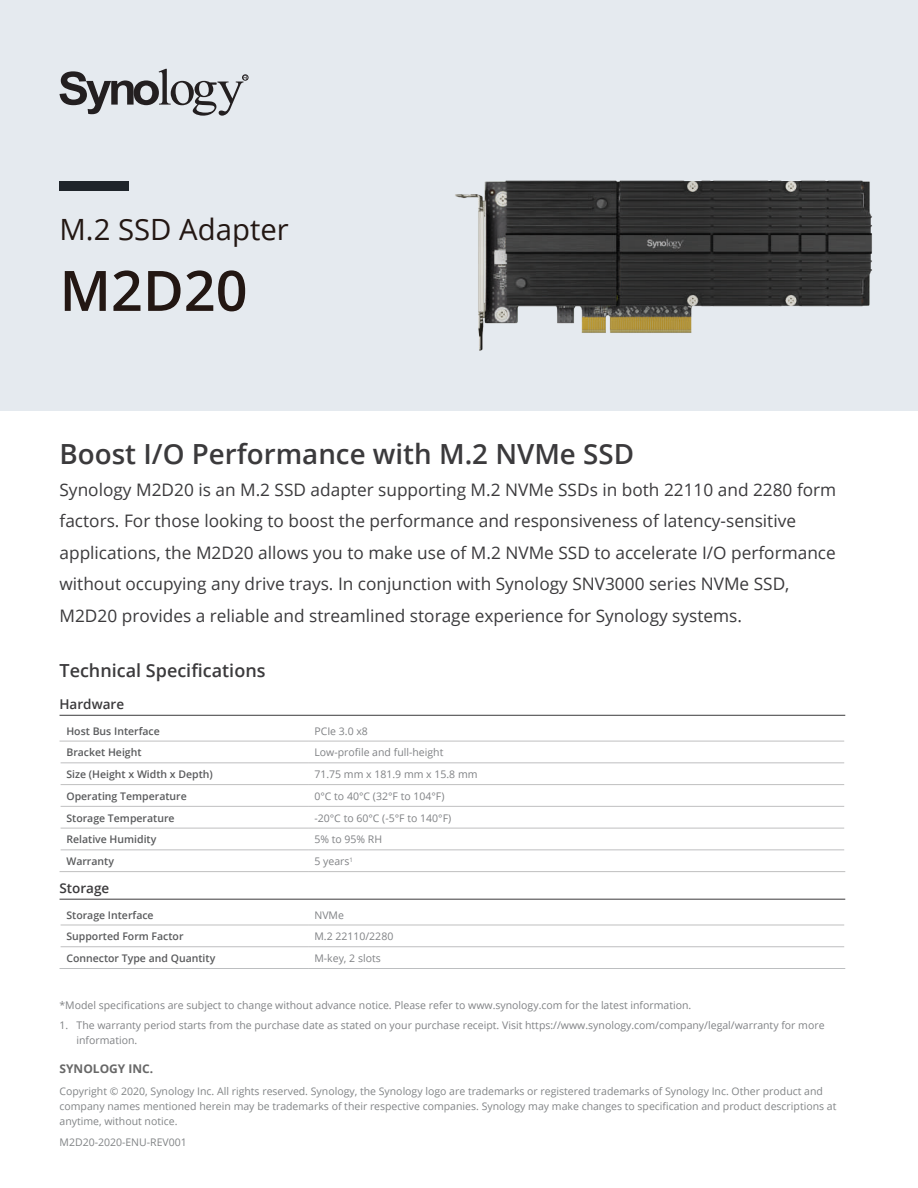
<style>
.page{position:relative;width:918px;height:1188px;background:#fff}
.page>*{position:absolute;margin:0;border:0;box-sizing:border-box;transform-origin:0 0}
.t1{font:600 55.8px "Open Sans";color:#231713}
.t2{font:29.25px "Open Sans";color:#231713}
.t3{font:600 27.75px "Open Sans";color:#3b3a3c}
.t4{font:600 18px "Open Sans";color:#3b3a3c}
.t5{font:17.25px/31.5px "Open Sans";color:#3b3a3c}
.t6{font:600 13.5px "Open Sans";color:#3b3a3c}
.t7{font:700 12px "Open Sans";color:#686868}
.t8{font:10.5px/15px "Open Sans";color:#808285}
.t9{font:10.5px/15px "Open Sans";color:#818486}
.t10{font:600 10.5px "Open Sans";color:#595a5c}
</style>
<div class="page">
<div style="left:0;top:0;width:918px;height:410px;background:#e5eaef"></div>
<div style="left:60px;top:181px;width:69px;height:10px;background:#1f252b"></div>
<svg style="left:60px;top:69px;width:188px;height:47px"></svg>
<hr style="left:60px;top:715px;width:785px;height:1px;background:#3b3a3c">
<hr style="left:60px;top:871px;width:248px;height:1px;background:#bfbfc0">
<hr style="left:308px;top:871px;width:537px;height:1px;background:#bfbfc0">
<hr style="left:60px;top:741px;width:248px;height:1px;background:#bfbfc0">
<hr style="left:308px;top:741px;width:536px;height:1px;background:#bfbfc0">
<hr style="left:308px;top:762px;width:536px;height:1px;background:#bfbfc0">
<hr style="left:61px;top:762px;width:247px;height:1px;background:#bfbfc0">
<hr style="left:61px;top:784px;width:247px;height:1px;background:#bfbfc0">
<hr style="left:308px;top:784px;width:536px;height:1px;background:#bfbfc0">
<hr style="left:61px;top:806px;width:247px;height:1px;background:#bfbfc0">
<hr style="left:308px;top:806px;width:536px;height:1px;background:#bfbfc0">
<hr style="left:61px;top:828px;width:247px;height:1px;background:#bfbfc0">
<hr style="left:308px;top:828px;width:536px;height:1px;background:#bfbfc0">
<hr style="left:61px;top:849px;width:247px;height:1px;background:#bfbfc0">
<hr style="left:308px;top:849px;width:536px;height:1px;background:#bfbfc0">
<hr style="left:60px;top:899px;width:785px;height:1px;background:#3b3a3c">
<hr style="left:61px;top:946px;width:247px;height:1px;background:#bfbfc0">
<hr style="left:308px;top:946px;width:536px;height:1px;background:#bfbfc0">
<hr style="left:60px;top:968px;width:248px;height:1px;background:#bcbec0">
<hr style="left:308px;top:968px;width:537px;height:1px;background:#bcbec0">
<hr style="left:61px;top:925px;width:247px;height:1px;background:#bfbfc0">
<hr style="left:308px;top:925px;width:536px;height:1px;background:#bfbfc0">
<img style="left:455px;top:180px;width:417px;height:171px">
<h2 class="t2" style="left:60px;top:210px;width:231px">M.2 SSD Adapter</h2>
<h1 class="t1" style="left:60px;top:252px;width:190px">M2D20</h1>
<h3 class="t3" style="left:60px;top:435px;width:576px">Boost I/O Performance with M.2 NVMe SSD</h3>
<p class="t5" style="left:60px;top:473px;width:778px">Synology M2D20 is an M.2 SSD adapter supporting M.2 NVMe SSDs in both 22110 and 2280 form factors. For those looking to boost the performance and responsiveness of latency-sensitive applications, the M2D20 allows you to make use of M.2 NVMe SSD to accelerate I/O performance without occupying any drive trays. In conjunction with Synology SNV3000 series NVMe SSD, M2D20 provides a reliable and streamlined storage experience for Synology systems.</p>
<h3 class="t4" style="left:60px;top:658px;width:208px">Technical Specifications</h3>
<p class="t6" style="left:60px;top:695px;width:66px">Hardware</p>
<p class="t10" style="left:66px;top:724px;width:95px">Host Bus Interface</p>
<p class="t8" style="left:314px;top:723px;width:55px">PCIe 3.0 x8</p>
<p class="t10" style="left:66px;top:745px;width:77px">Bracket Height</p>
<p class="t8" style="left:314px;top:745px;width:130px">Low-profile and full-height</p>
<p class="t10" style="left:66px;top:767px;width:148px">Size (Height x Width x Depth)</p>
<p class="t8" style="left:314px;top:767px;width:165px">71.75 mm x 181.9 mm x 15.8 mm</p>
<p class="t10" style="left:66px;top:789px;width:122px">Operating Temperature</p>
<p class="t8" style="left:314px;top:788px;width:132px">0°C to 40°C (32°F to 104°F)</p>
<p class="t10" style="left:66px;top:811px;width:110px">Storage Temperature</p>
<p class="t8" style="left:314px;top:810px;width:138px">-20°C to 60°C (-5°F to 140°F)</p>
<p class="t10" style="left:66px;top:832px;width:91px">Relative Humidity</p>
<p class="t8" style="left:314px;top:832px;width:69px">5% to 95% RH</p>
<p class="t10" style="left:66px;top:854px;width:49px">Warranty</p>
<p class="t8" style="left:314px;top:854px;width:40px">5 years<sup>1</sup></p>
<p class="t6" style="left:60px;top:879px;width:51px">Storage</p>
<p class="t10" style="left:66px;top:908px;width:89px">Storage Interface</p>
<p class="t8" style="left:314px;top:907px;width:31px">NVMe</p>
<p class="t10" style="left:66px;top:929px;width:119px">Supported Form Factor</p>
<p class="t8" style="left:314px;top:929px;width:80px">M.2 22110/2280</p>
<p class="t10" style="left:66px;top:951px;width:150px">Connector Type and Quantity</p>
<p class="t8" style="left:314px;top:951px;width:68px">M-key, 2 slots</p>
<p class="t8" style="left:60px;top:998px;width:633px">*Model specifications are subject to change without advance notice. Please refer to www.synology.com for the latest information.</p>
<p class="t8" style="left:77px;top:1017px;width:750px;text-indent:-17px">1. The warranty period starts from the purchase date as stated on your purchase receipt. Visit https://www.synology.com/company/legal/warranty for more information.</p>
<p class="t7" style="left:60px;top:1060px;width:95px">SYNOLOGY INC.</p>
<p class="t9" style="left:60px;top:1083px;width:778px">Copyright © 2020, Synology Inc. All rights reserved. Synology, the Synology logo are trademarks or registered trademarks of Synology Inc. Other product and company names mentioned herein may be trademarks of their respective companies. Synology may make changes to specification and product descriptions at anytime, without notice.</p>
<p class="t9" style="left:60px;top:1134px;width:129px">M2D20-2020-ENU-REV001</p>
</div>
